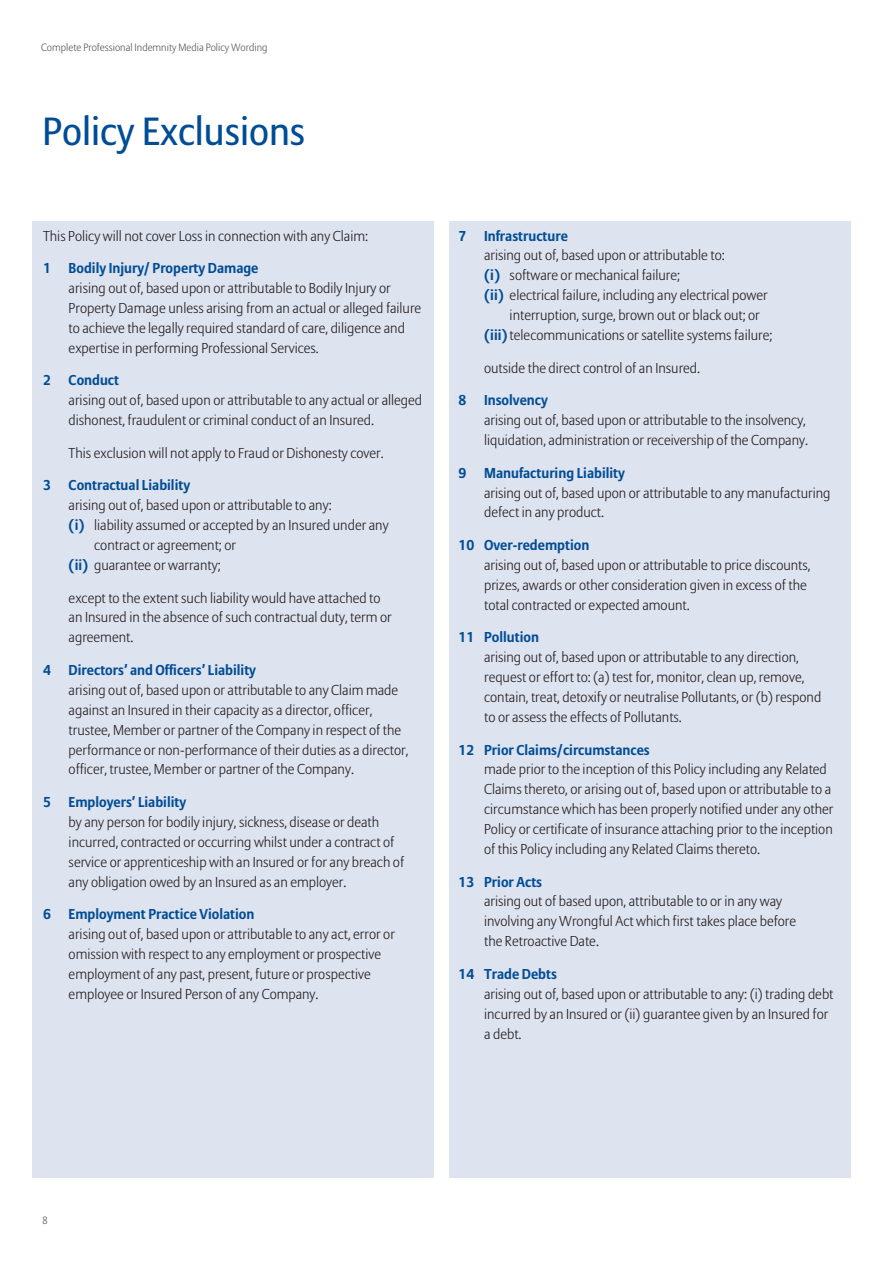
<style>
.page{position:relative;width:893px;height:1263px;background:#fff}
.page>*{position:absolute;margin:0;border:0;box-sizing:border-box;transform-origin:0 0}
.t1{font:39px "Allianz Sans";color:#014d95}
.t2{font:300 14.25px/20px "Allianz Sans";color:#231f20}
.t3{font:700 14.25px "Allianz Sans";color:#014d95}
.t4{font:300 10.5px "Allianz Sans";color:#57585a}
.s1{font-weight:700;color:#014d95}
</style>
<div class="page">
<div style="left:449px;top:221px;width:401px;height:957px;background:#dee3f0"></div>
<div style="left:33px;top:221px;width:401px;height:957px;background:#dee3f0"></div>
<p class="t4" style="left:41px;top:41px;width:228px">Complete Professional Indemnity Media Policy Wording</p>
<h1 class="t1" style="left:43px;top:108px;width:264px">Policy Exclusions</h1>
<p class="t2" style="left:43px;top:226px;width:326px">This Policy will not cover Loss in connection with any Claim:</p>
<p class="t3" style="left:43px;top:259px;width:217px">1 Bodily Injury/ Property Damage</p>
<p class="t2" style="left:69px;top:279px;width:354px">arising out of, based upon or attributable to Bodily Injury or Property Damage unless arising from an actual or alleged failure to achieve the legally required standard of care, diligence and expertise in performing Professional Services.</p>
<p class="t3" style="left:43px;top:371px;width:77px">2 Conduct</p>
<p class="t2" style="left:69px;top:391px;width:355px">arising out of, based upon or attributable to any actual or alleged dishonest, fraudulent or criminal conduct of an Insured.</p>
<p class="t2" style="left:69px;top:443px;width:317px">This exclusion will not apply to Fraud or Dishonesty cover.</p>
<p class="t3" style="left:43px;top:476px;width:148px">3 Contractual Liability</p>
<p class="t2" style="left:69px;top:496px;width:264px">arising out of, based upon or attributable to any:</p>
<p class="t2" style="left:69px;top:516px;width:321px"><span class="s1">(i)</span> liability assumed or accepted by an Insured under any</p>
<p class="t2" style="left:94px;top:536px;width:143px">contract or agreement; or</p>
<p class="t2" style="left:69px;top:556px;width:153px"><span class="s1">(ii)</span> guarantee or warranty;</p>
<p class="t2" style="left:69px;top:588px;width:325px">except to the extent such liability would have attached to an Insured in the absence of such contractual duty, term or agreement.</p>
<p class="t3" style="left:43px;top:661px;width:214px">4 Directors’ and Officers’ Liability</p>
<p class="t2" style="left:69px;top:680px;width:341px">arising out of, based upon or attributable to any Claim made against an Insured in their capacity as a director, officer, trustee, Member or partner of the Company in respect of the performance or non-performance of their duties as a director, officer, trustee, Member or partner of the Company.</p>
<p class="t3" style="left:43px;top:793px;width:145px">5 Employers’ Liability</p>
<p class="t2" style="left:69px;top:813px;width:337px">by any person for bodily injury, sickness, disease or death incurred, contracted or occurring whilst under a contract of service or apprenticeship with an Insured or for any breach of any obligation owed by an Insured as an employer.</p>
<p class="t3" style="left:43px;top:905px;width:213px">6 Employment Practice Violation</p>
<p class="t2" style="left:69px;top:925px;width:328px">arising out of, based upon or attributable to any act, error or omission with respect to any employment or prospective employment of any past, present, future or prospective employee or Insured Person of any Company.</p>
<p class="t3" style="left:459px;top:226px;width:111px">7 Infrastructure</p>
<p class="t2" style="left:484px;top:246px;width:242px">arising out of, based upon or attributable to:</p>
<p class="t2" style="left:484px;top:266px;width:197px"><span class="s1">(i)</span> software or mechanical failure;</p>
<p class="t2" style="left:484px;top:286px;width:285px"><span class="s1">(ii)</span> electrical failure, including any electrical power</p>
<p class="t2" style="left:510px;top:306px;width:252px">interruption, surge, brown out or black out; or</p>
<p class="t2" style="left:484px;top:326px;width:290px"><span class="s1">(iii)</span> telecommunications or satellite systems failure;</p>
<p class="t2" style="left:484px;top:358px;width:217px">outside the direct control of an Insured.</p>
<p class="t3" style="left:459px;top:391px;width:91px">8 Insolvency</p>
<p class="t2" style="left:484px;top:411px;width:325px">arising out of, based upon or attributable to the insolvency, liquidation, administration or receivership of the Company.</p>
<p class="t3" style="left:459px;top:464px;width:168px">9 Manufacturing Liability</p>
<p class="t2" style="left:484px;top:483px;width:348px">arising out of, based upon or attributable to any manufacturing defect in any product.</p>
<p class="t3" style="left:459px;top:536px;width:132px">10 Over-redemption</p>
<p class="t2" style="left:484px;top:556px;width:328px">arising out of, based upon or attributable to price discounts, prizes, awards or other consideration given in excess of the total contracted or expected amount.</p>
<p class="t3" style="left:459px;top:628px;width:82px">11 Pollution</p>
<p class="t2" style="left:484px;top:648px;width:339px">arising out of, based upon or attributable to any direction, request or effort to: (a) test for, monitor, clean up, remove, contain, treat, detoxify or neutralise Pollutants, or (b) respond to or assess the effects of Pollutants.</p>
<p class="t3" style="left:459px;top:740px;width:193px">12 Prior Claims/circumstances</p>
<p class="t2" style="left:484px;top:760px;width:351px">made prior to the inception of this Policy including any Related Claims thereto, or arising out of, based upon or attributable to a circumstance which has been properly notified under any other Policy or certificate of insurance attaching prior to the inception of this Policy including any Related Claims thereto.</p>
<p class="t3" style="left:459px;top:872px;width:85px">13 Prior Acts</p>
<p class="t2" style="left:484px;top:892px;width:314px">arising out of based upon, attributable to or in any way involving any Wrongful Act which first takes place before the Retroactive Date.</p>
<p class="t3" style="left:459px;top:965px;width:100px">14 Trade Debts</p>
<p class="t2" style="left:484px;top:984px;width:351px">arising out of, based upon or attributable to any: (i) trading debt incurred by an Insured or (ii) guarantee given by an Insured for a debt.</p>
<p class="t4" style="left:43px;top:1214px;width:7px">8</p>
</div>
